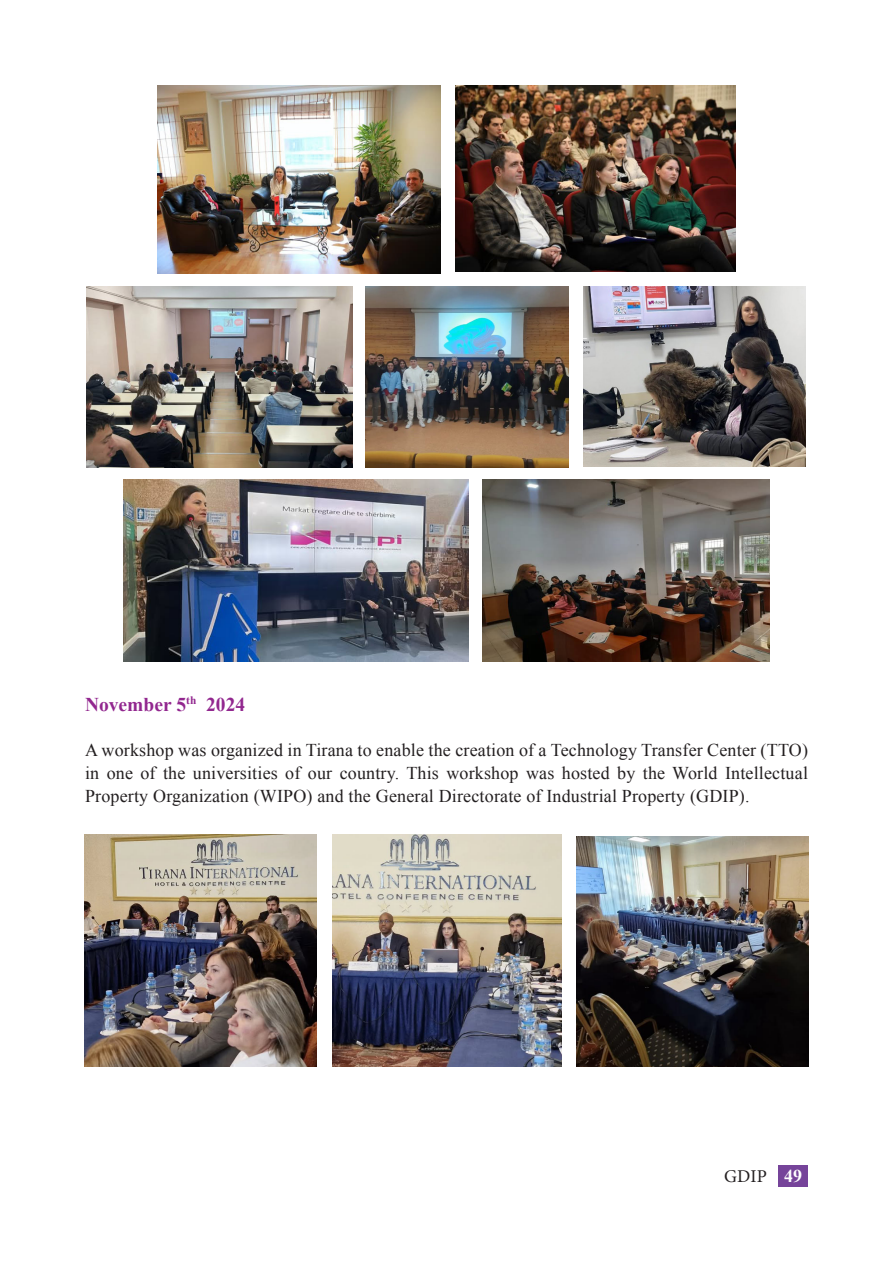
<style>
.page{position:relative;width:893px;height:1263px;background:#fff}
.page>*{position:absolute;margin:0;border:0;box-sizing:border-box;transform-origin:0 0}
.t1{font:700 19.5px "Times New Roman";color:#92278f}
.t2{font:18px/22.8px "Times New Roman";letter-spacing:.01em;color:#231f20;text-align:justify}
.t3{font:18px "Minion Pro";color:#231f20}
.s1{font-family:"Times New Roman";font-weight:700;color:#fff}
</style>
<div class="page">
<div style="left:778px;top:1165px;width:30px;height:22px;background:#76449a"></div>
<img style="left:157px;top:85px;width:284px;height:189px">
<img style="left:455px;top:85px;width:281px;height:187px">
<img style="left:366px;top:286px;width:202px;height:181px">
<img style="left:124px;top:479px;width:344px;height:182px">
<img style="left:482px;top:480px;width:287px;height:181px">
<img style="left:583px;top:286px;width:222px;height:180px">
<img style="left:87px;top:286px;width:265px;height:181px">
<img style="left:84px;top:835px;width:232px;height:232px">
<img style="left:333px;top:835px;width:229px;height:232px">
<img style="left:577px;top:836px;width:232px;height:231px">
<p class="t1" style="left:85px;top:690px;width:162px">November 5<sup>th</sup> 2024</p>
<p class="t2" style="left:85px;top:738px;width:724px">A workshop was organized in Tirana to enable the creation of a Technology Transfer Center (TTO) in one of the universities of our country. This workshop was hosted by the World Intellectual Property Organization (WIPO) and the General Directorate of Industrial Property (GDIP).</p>
<p class="t3" style="left:724px;top:1164px;width:79px">GDIP <span class="s1">49</span></p>
</div>
